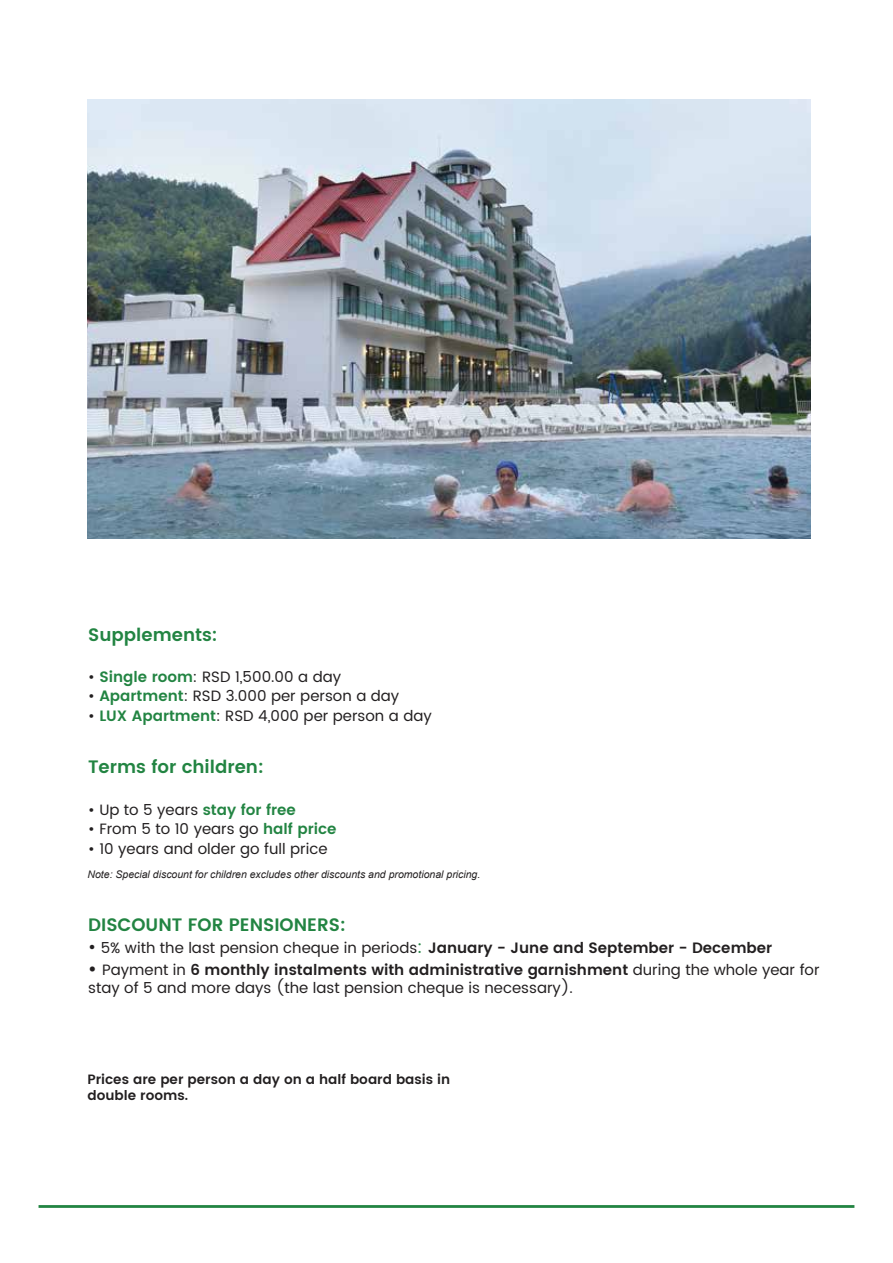
<style>
.page{position:relative;width:893px;height:1263px;background:#fff}
.page>*{position:absolute;margin:0;border:0;box-sizing:border-box;transform-origin:0 0}
.t1{font:600 18px "Poppins";color:#228442}
.t2{font:15px/18px "Poppins";color:#221f20}
.t3{font:600 13.5px/16.2px "Poppins";color:#221f20}
.t4{font:italic 10.5px "Arial";color:#221f20}
.s1{font-weight:600;color:#228442}
.s2{font-size:18px}
.s3{font-size:18px;color:#228442}
.s4{font-weight:600}
.s5{font-weight:600;font-size:18px}
</style>
<div class="page">
<div style="left:39px;top:1205px;width:815px;height:3px;border:2px solid #228442"></div>
<img style="left:88px;top:99px;width:722px;height:440px">
<p class="t1" style="left:88px;top:621px;width:131px">Supplements:</p>
<p class="t2" style="left:88px;top:668px;width:255px">• <span class="s1">Single room</span>: RSD 1,500.00 a day</p>
<p class="t2" style="left:88px;top:687px;width:313px">• <span class="s1">Apartment</span>: RSD 3.000 per person a day</p>
<p class="t2" style="left:88px;top:707px;width:345px">• <span class="s1">LUX Apartment</span>: RSD 4,000 per person a day</p>
<p class="t1" style="left:88px;top:754px;width:177px">Terms for children:</p>
<p class="t2" style="left:88px;top:801px;width:209px">• Up to 5 years <span class="s1">stay for free</span></p>
<p class="t2" style="left:88px;top:820px;width:250px">• From 5 to 10 years go <span class="s1">half price</span></p>
<p class="t2" style="left:88px;top:840px;width:241px">• 10 years and older go full price</p>
<p class="t4" style="left:88px;top:867px;width:394px">Note: Special discount for children excludes other discounts and promotional pricing.</p>
<p class="t1" style="left:88px;top:912px;width:259px">DISCOUNT FOR PENSIONERS:</p>
<p class="t2" style="left:88px;top:939px;width:686px"><span class="s2">•</span> 5% with the last pension cheque in periods<span class="s3">:</span> <span class="s4">January - June and September - December</span></p>
<p class="t2" style="left:88px;top:961px;width:733px"><span class="s5">•</span> Payment in <span class="s4">6 monthly instalments with administrative garnishment</span> during the whole year for stay of 5 and more days (the last pension cheque is necessary).</p>
<p class="t3" style="left:88px;top:1071px;width:364px">Prices are per person a day on a half board basis in double rooms.</p>
</div>
